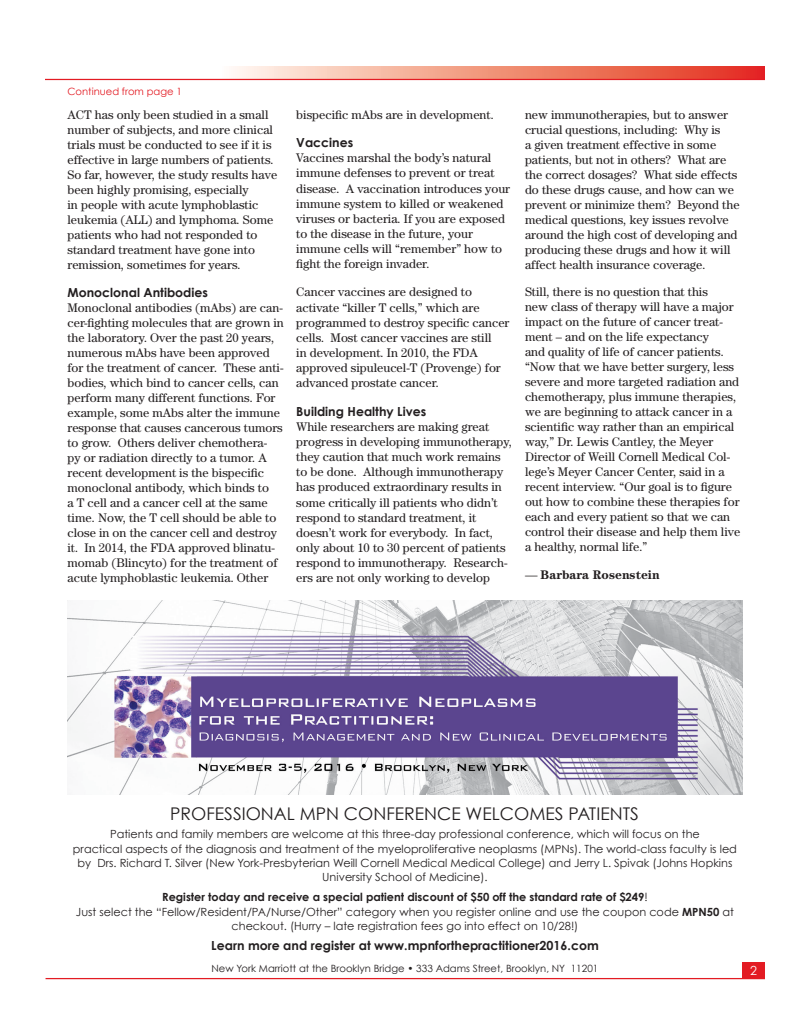
<style>
.page{position:relative;width:810px;height:1035px;background:#fff}
.page>*{position:absolute;margin:0;border:0;box-sizing:border-box;transform-origin:0 0}
.Sub_head{font:17.5px "Century Gothic";color:#231f20}
.t1{font:12.5px/15px "Century";color:#231f20}
.Sub_head-2{font:700 12.5px "Century Gothic";color:#231f20}
.t2{font:700 12.5px "Century";color:#231f20}
.Headers{font:12.5px "Century Gothic";color:#fff}
.Sub_head-3{font:11.25px/14.4px "Century Gothic";color:#231f20;text-align:center}
.Sub_head-4{font:700 11.25px "Century Gothic";color:#231f20}
.Sub_head-5{font:10px "Century Gothic";color:#231f20}
.t3{font:10px "Century Gothic";color:#e31b23}
.s1{font-weight:400}
.s2{font-weight:700}
</style>
<div class="page">
<svg style="left:217px;top:67px;width:548px;height:12px;background:#f0927f"></svg>
<hr style="left:46px;top:978px;width:719px;height:1px;background:#e31b23">
<hr style="left:45px;top:79px;width:720px;height:1px;background:#e31b23">
<div style="left:742px;top:962px;width:23px;height:17px;background:#e31b23"></div>
<img style="left:68px;top:600px;width:675px;height:195px">
<p class="t3" style="left:68px;top:85px;width:116px">Continued from page 1</p>
<p class="t1" style="left:68px;top:107px;width:211px">ACT has only been studied in a small number of subjects, and more clinical trials must be conducted to see if it is effective in large numbers of patients.<br>So far, however, the study results have been highly promising, especially<br>in people with acute lymphoblastic leukemia (ALL) and lymphoma. Some patients who had not responded to standard treatment have gone into remission, sometimes for years.</p>
<p class="Sub_head-2" style="left:68px;top:284px;width:142px">Monoclonal Antibodies</p>
<p class="t1" style="left:68px;top:300px;width:218px">Monoclonal antibodies (mAbs) are can&shy;cer-fighting molecules that are grown in the laboratory. Over the past 20 years, numerous mAbs have been approved for the treatment of cancer. These anti&shy;bodies, which bind to cancer cells, can perform many different functions. For example, some mAbs alter the immune response that causes cancerous tumors to grow. Others deliver chemothera-<br>py or radiation directly to a tumor. A recent development is the bispecific monoclonal antibody, which binds to<br>a T cell and a cancer cell at the same time. Now, the T cell should be able to close in on the cancer cell and destroy it. In 2014, the FDA approved blinatu&shy;momab (Blincyto) for the treatment of acute lymphoblastic leukemia. Other</p>
<p class="t1" style="left:296px;top:107px;width:199px">bispecific mAbs are in development.</p>
<p class="Sub_head-2" style="left:296px;top:135px;width:59px">Vaccines</p>
<p class="t1" style="left:296px;top:150px;width:215px">Vaccines marshal the body’s natural immune defenses to prevent or treat disease. A vaccination introduces your immune system to killed or weakened viruses or bacteria. If you are exposed to the disease in the future, your immune cells will “remember” how to fight the foreign invader.</p>
<p class="t1" style="left:296px;top:284px;width:215px">Cancer vaccines are designed to activate “killer T cells,” which are programmed to destroy specific cancer cells. Most cancer vaccines are still<br>in development. In 2010, the FDA approved sipuleucel-T (Provenge) for advanced prostate cancer.</p>
<p class="Sub_head-2" style="left:296px;top:403px;width:132px">Building Healthy Lives</p>
<p class="t1" style="left:296px;top:419px;width:217px">While researchers are making great progress in developing immunotherapy, they caution that much work remains to be done. Although immunotherapy has produced extraordinary results in some critically ill patients who didn’t respond to standard treatment, it doesn’t work for everybody. In fact, only about 10 to 30 percent of patients respond to immunotherapy. Research&shy;ers are not only working to develop</p>
<p class="t1" style="left:525px;top:107px;width:216px">new immunotherapies, but to answer crucial questions, including: Why is<br>a given treatment effective in some patients, but not in others? What are the correct dosages? What side effects do these drugs cause, and how can we prevent or minimize them? Beyond the medical questions, key issues revolve around the high cost of developing and producing these drugs and how it will affect health insurance coverage.</p>
<p class="t1" style="left:525px;top:284px;width:217px">Still, there is no question that this<br>new class of therapy will have a major impact on the future of cancer treat&shy;ment – and on the life expectancy<br>and quality of life of cancer patients. “Now that we have better surgery, less severe and more targeted radiation and chemotherapy, plus immune therapies, we are beginning to attack cancer in a scientific way rather than an empirical way,” Dr. Lewis Cantley, the Meyer Director of Weill Cornell Medical Col&shy;lege’s Meyer Cancer Center, said in a recent interview. “Our goal is to figure out how to combine these therapies for each and every patient so that we can control their disease and help them live a healthy, normal life.”</p>
<p class="t2" style="left:525px;top:567px;width:136px"><span class="s1">—</span> Barbara Rosenstein</p>
<p class="Sub_head" style="left:170px;top:803px;width:470px">PROFESSIONAL MPN CONFERENCE WELCOMES PATIENTS</p>
<p class="Sub_head-3" style="left:110px;top:827px;width:591px">Patients and family members are welcome at this three-day professional conference, which will focus on the</p>
<p class="Sub_head-3" style="left:73px;top:841px;width:666px">practical aspects of the diagnosis and treatment of the myeloproliferative neoplasms (MPNs). The world-class faculty is led by Drs. Richard T. Silver (New York-Presbyterian Weill Cornell Medical Medical College) and Jerry L. Spivak (Johns Hopkins<br>University School of Medicine).</p>
<p class="Sub_head-4" style="left:162px;top:890px;width:487px">Register today and receive a special patient discount of $50 off the standard rate of $249<span class="s1">!</span></p>
<p class="Sub_head-3" style="left:76px;top:904px;width:660px">Just select the “Fellow/Resident/PA/Nurse/Other” category when you register online and use the coupon code <span class="s2">MPN50</span> at checkout. (Hurry – late registration fees go into effect on 10/28!)</p>
<p class="Sub_head-2" style="left:211px;top:938px;width:389px">Learn more and register at www.mpnforthepractitioner2016.com</p>
<p class="Sub_head-5" style="left:212px;top:962px;width:388px">New York Marriott at the Brooklyn Bridge • 333 Adams Street, Brooklyn, NY 11201</p>
<p class="Headers" style="left:750px;top:963px;width:8px">2</p>
</div>
